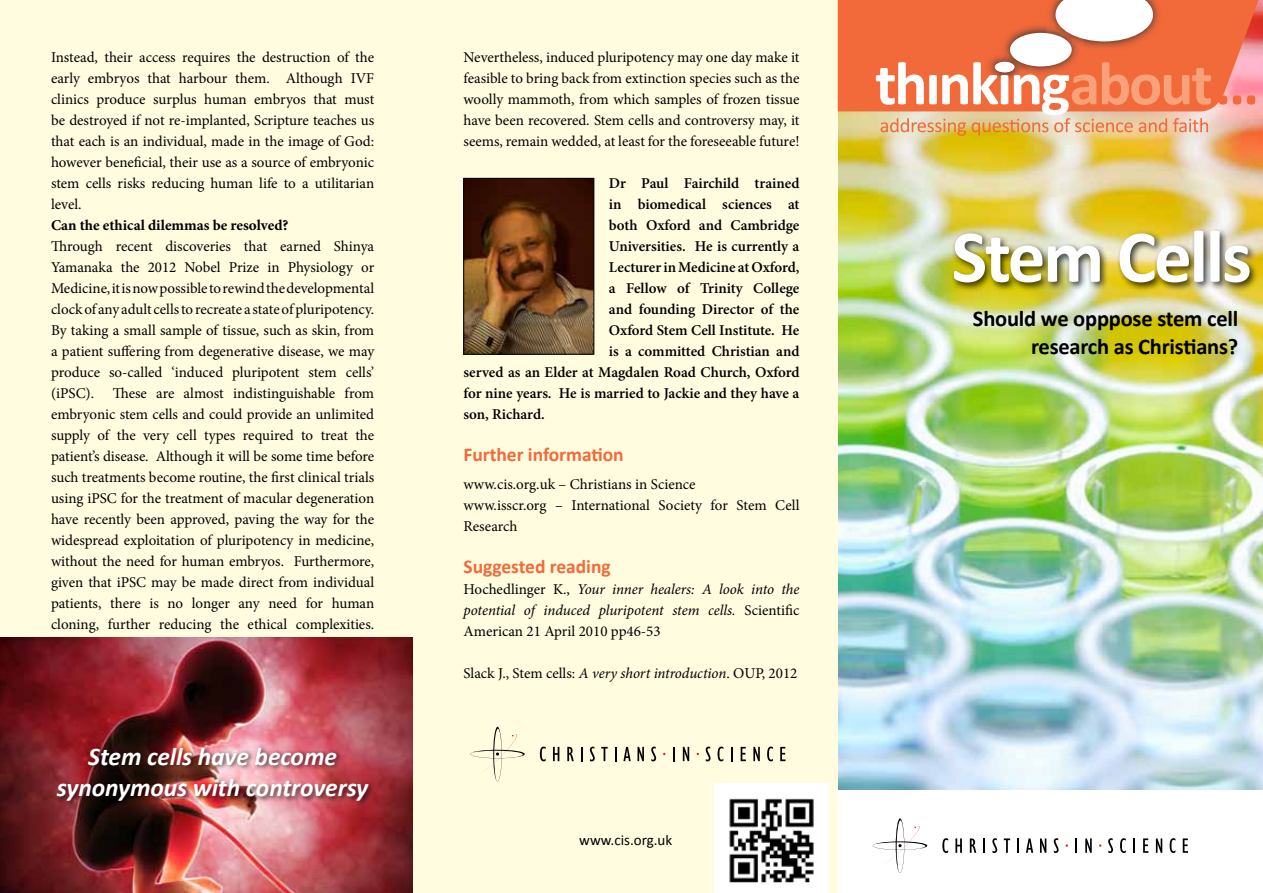
<style>
.page{position:relative;width:1263px;height:893px;background:#fff}
.page>*{position:absolute;margin:0;border:0;box-sizing:border-box;transform-origin:0 0}
.t1{font:700 75px "Calibri";letter-spacing:-.03em;color:#fff}
.t2{font:italic 700 25.5px/31.5px "Calibri";letter-spacing:-.005em;color:#fff;text-align:center}
.t3{font:700 22.5px/28.5px "Calibri";letter-spacing:-.01em;color:#000;text-align:right}
.t4{font:700 19.5px "Calibri";color:#f26a39}
.t5{font:15px/21px "Minion Pro";color:#000;text-align:justify}
.t6{font:600 15px "Minion Pro";color:#000}
.t7{font:italic 15px/21px "Minion Pro";letter-spacing:-.01em;color:#000;text-align:justify}
.t8{font:700 15px "Minion Pro";color:#000}
.t9{font:15px "Calibri";color:#000}
.s1{font-style:normal}
.s2{font-style:italic}
</style>
<div class="page">
<img style="left:838px;top:113px;width:425px;height:676px">
<div style="left:0;top:0;width:838px;height:893px;background:#fffcdf"></div>
<div style="left:950px;top:228px;width:309px;height:64px;background:#000;opacity:.75"></div>
<img style="left:0;top:638px;width:412px;height:255px">
<svg style="left:838px;top:0;width:425px;height:113px;background:#f26f45"></svg>
<svg style="left:1219px;top:95px;width:36px;height:10px"></svg>
<img style="left:983px;top:50px;width:16px;height:12px">
<img style="left:999px;top:22px;width:85px;height:40px">
<img style="left:999px;top:50px;width:21px;height:12px">
<img style="left:1046px;top:0;width:118px;height:54px">
<img style="left:1046px;top:22px;width:38px;height:32px">
<svg style="left:876px;top:62px;width:335px;height:74px;background:#efa27b"></svg>
<div style="left:995px;top:62px;width:19px;height:10px;background:#fff;border-radius:50%"></div>
<div style="left:1010px;top:33px;width:62px;height:33px;background:#fff;border-radius:50%"></div>
<svg style="left:1055px;top:0;width:98px;height:41px"></svg>
<div style="left:54px;top:745px;width:320px;height:62px;background:#000;opacity:.65"></div>
<img style="left:465px;top:180px;width:127px;height:172px">
<div style="left:463px;top:178px;width:131px;height:176px;border:1px solid #000"></div>
<svg style="left:942px;top:838px;width:6px;height:15px"></svg>
<svg style="left:955px;top:838px;width:7px;height:15px"></svg>
<svg style="left:970px;top:838px;width:6px;height:15px"></svg>
<svg style="left:983px;top:838px;width:2px;height:15px"></svg>
<svg style="left:992px;top:838px;width:5px;height:15px"></svg>
<svg style="left:1004px;top:838px;width:6px;height:15px"></svg>
<svg style="left:1017px;top:838px;width:2px;height:15px"></svg>
<svg style="left:1026px;top:838px;width:7px;height:15px"></svg>
<svg style="left:1040px;top:838px;width:6px;height:15px"></svg>
<svg style="left:1054px;top:838px;width:4px;height:15px"></svg>
<svg style="left:1075px;top:838px;width:2px;height:15px"></svg>
<svg style="left:1085px;top:838px;width:7px;height:15px"></svg>
<svg style="left:1108px;top:838px;width:5px;height:15px"></svg>
<svg style="left:1120px;top:838px;width:6px;height:15px"></svg>
<svg style="left:1133px;top:838px;width:2px;height:15px"></svg>
<svg style="left:1143px;top:838px;width:5px;height:15px"></svg>
<svg style="left:1156px;top:838px;width:6px;height:15px"></svg>
<svg style="left:1170px;top:838px;width:5px;height:15px"></svg>
<svg style="left:1183px;top:838px;width:5px;height:15px"></svg>
<svg style="left:873px;top:818px;width:54px;height:55px"></svg>
<svg style="left:540px;top:747px;width:6px;height:14px"></svg>
<svg style="left:553px;top:747px;width:6px;height:14px"></svg>
<svg style="left:567px;top:747px;width:7px;height:14px"></svg>
<svg style="left:581px;top:747px;width:1px;height:14px"></svg>
<svg style="left:590px;top:747px;width:5px;height:14px"></svg>
<svg style="left:601px;top:747px;width:7px;height:14px"></svg>
<svg style="left:615px;top:747px;width:1px;height:14px"></svg>
<svg style="left:623px;top:747px;width:8px;height:14px"></svg>
<svg style="left:637px;top:747px;width:7px;height:14px"></svg>
<svg style="left:651px;top:747px;width:5px;height:14px"></svg>
<svg style="left:673px;top:747px;width:2px;height:14px"></svg>
<svg style="left:683px;top:747px;width:6px;height:14px"></svg>
<svg style="left:706px;top:747px;width:4px;height:14px"></svg>
<svg style="left:717px;top:747px;width:6px;height:14px"></svg>
<svg style="left:731px;top:747px;width:1px;height:14px"></svg>
<svg style="left:741px;top:747px;width:5px;height:14px"></svg>
<svg style="left:753px;top:747px;width:7px;height:14px"></svg>
<svg style="left:767px;top:747px;width:6px;height:14px"></svg>
<svg style="left:780px;top:747px;width:5px;height:14px"></svg>
<svg style="left:470px;top:727px;width:55px;height:54px"></svg>
<img style="left:715px;top:784px;width:113px;height:109px">
<p class="t5" style="left:51px;top:47px;width:325px">Instead, their access requires the destruction of the early embryos that harbour them. Although IVF clinics produce surplus human embryos that must be destroyed if not re-implanted, Scripture teaches us that each is an individual, made in the image of God: however beneficial, their use as a source of embryonic stem cells risks reducing human life to a utilitarian level.</p>
<p class="t8" style="left:51px;top:215px;width:239px">Can the ethical dilemmas be resolved?</p>
<p class="t5" style="left:51px;top:236px;width:325px">Through recent discoveries that earned Shinya Yamanaka the 2012 Nobel Prize in Physiology or Medicine, it is now possible to rewind the developmental clock of any adult cells to recreate a state of pluripotency.<br>By taking a small sample of tissue, such as skin, from a patient suffering from degenerative disease, we may produce so-called ‘induced pluripotent stem cells’ (iPSC). These are almost indistinguishable from embryonic stem cells and could provide an unlimited supply of the very cell types required to treat the patient’s disease. Although it will be some time before such treatments become routine, the first clinical trials using iPSC for the treatment of macular degeneration have recently been approved, paving the way for the widespread exploitation of pluripotency in medicine, without the need for human embryos. Furthermore, given that iPSC may be made direct from individual patients, there is no longer any need for human cloning, further reducing the ethical complexities.</p>
<h2 class="t2" style="left:57px;top:741px;width:313px">Stem cells have become synonymous with controversy</h2>
<p class="t5" style="left:463px;top:47px;width:337px">Nevertheless, induced pluripotency may one day make it feasible to bring back from extinction species such as the woolly mammoth, from which samples of frozen tissue have been recovered. Stem cells and controversy may, it seems, remain wedded, at least for the foreseeable future!</p>
<p class="t6" style="left:609px;top:173px;width:192px">Dr Paul Fairchild trained</p>
<p class="t6" style="left:609px;top:194px;width:192px">in biomedical sciences at</p>
<p class="t6" style="left:609px;top:215px;width:192px">both Oxford and Cambridge</p>
<p class="t6" style="left:609px;top:236px;width:192px">Universities. He is currently a</p>
<p class="t6" style="left:609px;top:257px;width:192px">Lecturer in Medicine at Oxford,</p>
<p class="t6" style="left:609px;top:278px;width:192px">a Fellow of Trinity College</p>
<p class="t6" style="left:609px;top:299px;width:192px">and founding Director of the</p>
<p class="t6" style="left:609px;top:320px;width:192px">Oxford Stem Cell Institute. He</p>
<p class="t6" style="left:609px;top:341px;width:192px">is a committed Christian and</p>
<p class="t6" style="left:463px;top:362px;width:337px">served as an Elder at Magdalen Road Church, Oxford</p>
<p class="t6" style="left:463px;top:383px;width:337px">for nine years. He is married to Jackie and they have a</p>
<p class="t6" style="left:463px;top:404px;width:83px">son, Richard.</p>
<h3 class="t4" style="left:463px;top:442px;width:162px">Further information</h3>
<p class="t5" style="left:463px;top:474px;width:337px;text-align:left">www.cis.org.uk – Christians in Science<br>www.isscr.org – International Society for Stem Cell<br>Research</p>
<h3 class="t4" style="left:463px;top:554px;width:149px">Suggested reading</h3>
<p class="t7" style="left:463px;top:579px;width:337px"><span class="s1">Hochedlinger K.,</span> Your inner healers: A look into the potential of induced pluripotent stem cells. <span class="s1">Scientific American 21 April 2010 pp46-53</span></p>
<p class="t5" style="left:463px;top:663px;width:335px">Slack J., Stem cells: <span class="s2">A very short introduction</span>. OUP, 2012</p>
<p class="t9" style="left:579px;top:830px;width:95px">www.cis.org.uk</p>
<h1 class="t1" style="left:952px;top:209px;width:302px">Stem Cells</h1>
<h3 class="t3" style="left:973px;top:304px;width:267px">Should we opppose stem cell research as Christians?</h3>
</div>
